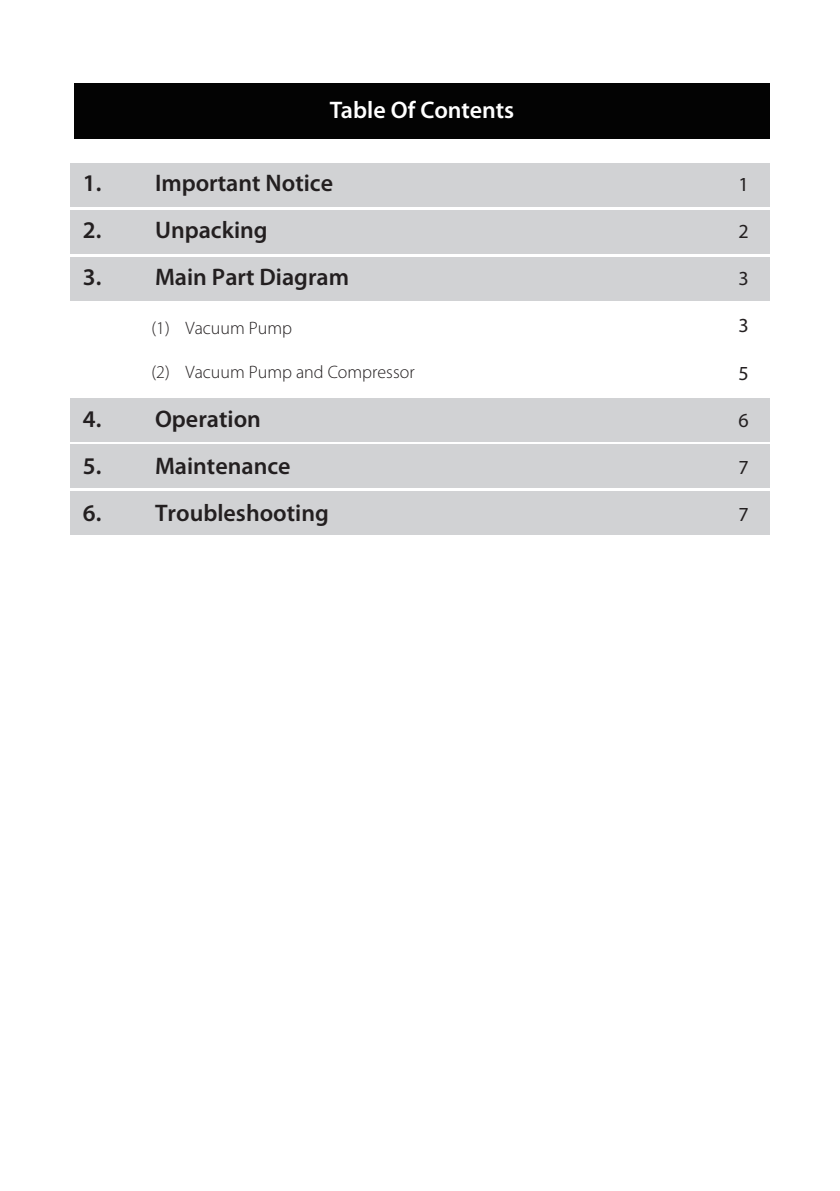
<style>
.page{position:relative;width:840px;height:1191px;background:#fff}
.page>*{position:absolute;margin:0;border:0;box-sizing:border-box;transform-origin:0 0}
.t1{font:600 24px "Myriad Pro";color:#231f20}
.t2{font:600 24px "Myriad Pro";color:#fff}
.t3{font:20px "Myriad Pro";color:#231f20}
.t4{font:300 18px "Myriad Pro";color:#231f20}
</style>
<div class="page">
<div style="left:70px;top:163px;width:699px;height:43px;background:#d1d2d4"></div>
<div style="left:70px;top:210px;width:699px;height:43px;background:#d1d2d4"></div>
<div style="left:70px;top:257px;width:699px;height:43px;background:#d1d2d4"></div>
<div style="left:70px;top:444px;width:699px;height:44px;background:#d1d2d4"></div>
<div style="left:70px;top:491px;width:699px;height:44px;background:#d1d2d4"></div>
<div style="left:70px;top:398px;width:699px;height:43px;background:#d1d2d4"></div>
<div style="left:74px;top:83px;width:695px;height:55px;background:#030303"></div>
<p class="t2" style="left:330px;top:94px;width:186px">Table Of Contents</p>
<p class="t1" style="left:83px;top:167px;width:251px">1. Important Notice</p>
<p class="t1" style="left:83px;top:215px;width:186px">2. Unpacking</p>
<p class="t1" style="left:83px;top:262px;width:267px">3. Main Part Diagram</p>
<p class="t4" style="left:151px;top:318px;width:142px">(1) Vacuum Pump</p>
<p class="t4" style="left:151px;top:362px;width:264px">(2) Vacuum Pump and Compressor</p>
<p class="t1" style="left:83px;top:403px;width:179px">4. Operation</p>
<p class="t1" style="left:83px;top:451px;width:209px">5. Maintenance</p>
<p class="t1" style="left:83px;top:498px;width:247px">6. Troubleshooting</p>
<p class="t3" style="left:738px;top:172px;width:12px">1</p>
<p class="t3" style="left:738px;top:219px;width:12px">2</p>
<p class="t3" style="left:738px;top:266px;width:12px">3</p>
<p class="t3" style="left:738px;top:313px;width:12px">3</p>
<p class="t3" style="left:738px;top:360px;width:12px">5</p>
<p class="t3" style="left:738px;top:408px;width:12px">6</p>
<p class="t3" style="left:738px;top:455px;width:12px">7</p>
<p class="t3" style="left:738px;top:502px;width:12px">7</p>
</div>
